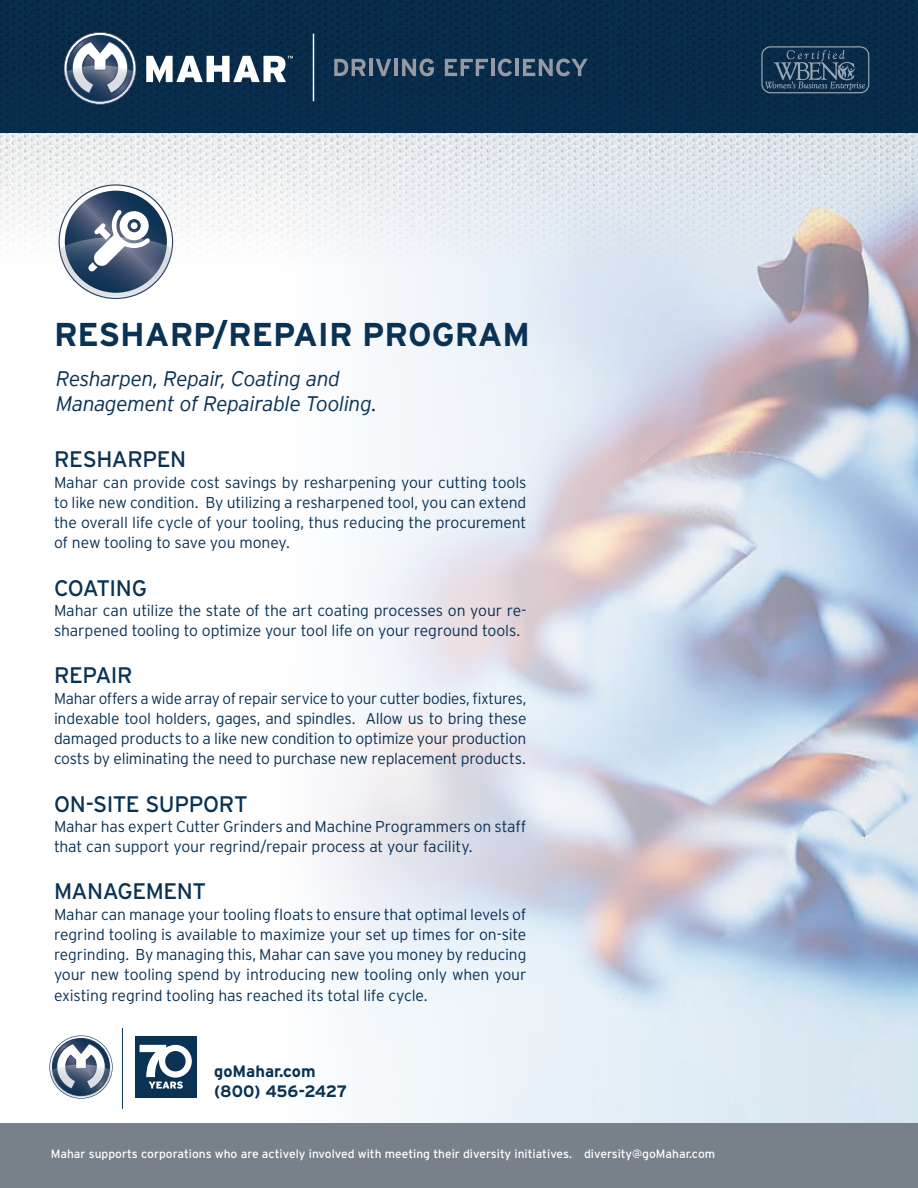
<style>
.page{position:relative;width:918px;height:1188px;background:#fff}
.page>*{position:absolute;margin:0;border:0;box-sizing:border-box;transform-origin:0 0}
.t1{font:700 33px "Interstate";color:#0a3254}
.t2{font:22.5px "Interstate";letter-spacing:-.025em;color:#0a3254}
.t3{font:italic 300 21px/25.2px "Interstate";letter-spacing:-.02em;color:#0a3254}
.t4{font:700 16.5px/19.8px "Interstate";color:#0a3254}
.t5{font:300 15.75px/20.2px "Interstate";letter-spacing:-.01em;color:#0a3254;text-align:justify}
.t6{font:12px "Interstate";color:#fff}
</style>
<div class="page">
<img style="left:0;top:133px;width:918px;height:133px">
<div style="left:135px;top:1037px;width:61px;height:61px;background:#0a3254"></div>
<hr style="left:122px;top:1028px;width:1px;height:81px;background:#0a3254">
<svg style="left:49px;top:1035px;width:64px;height:64px"></svg>
<svg style="left:50px;top:1064px;width:62px;height:33px"></svg>
<svg style="left:140px;top:1045px;width:52px;height:44px"></svg>
<div style="left:0;top:1123px;width:918px;height:65px;background:#788089"></div>
<div style="left:0;top:0;width:918px;height:133px;background:#082c4a"></div>
<hr style="left:313px;top:34px;width:1px;height:67px;background:#fff">
<svg style="left:334px;top:59px;width:32px;height:17px"></svg>
<hr style="left:369px;top:59px;width:4px;height:17px;background:#9499a4">
<svg style="left:376px;top:59px;width:15px;height:17px"></svg>
<hr style="left:394px;top:59px;width:4px;height:17px;background:#9499a4">
<svg style="left:402px;top:59px;width:32px;height:17px"></svg>
<svg style="left:445px;top:59px;width:43px;height:17px"></svg>
<hr style="left:491px;top:59px;width:3px;height:17px;background:#9499a4">
<svg style="left:498px;top:59px;width:14px;height:17px"></svg>
<hr style="left:515px;top:59px;width:4px;height:17px;background:#9499a4">
<svg style="left:523px;top:59px;width:65px;height:17px"></svg>
<svg style="left:64px;top:32px;width:72px;height:73px"></svg>
<svg style="left:64px;top:65px;width:72px;height:38px"></svg>
<svg style="left:146px;top:56px;width:147px;height:27px"></svg>
<svg style="left:59px;top:184px;width:114px;height:115px"></svg>
<div style="left:131px;top:222px;width:7px;height:7px;background:#fff;border-radius:50%"></div>
<svg style="left:761px;top:46px;width:108px;height:47px"></svg>
<h1 class="t1" style="left:54px;top:316px;width:478px">RESHARP/REPAIR PROGRAM</h1>
<h3 class="t3" style="left:56px;top:366px;width:323px">Resharpen, Repair, Coating and<br>Management of Repairable Tooling.</h3>
<h2 class="t2" style="left:54px;top:447px;width:134px">RESHARPEN</h2>
<p class="t5" style="left:54px;top:472px;width:474px">Mahar can provide cost savings by resharpening your cutting tools to like new condition. By utilizing a resharpened tool, you can extend the overall life cycle of your tooling, thus reducing the procurement of new tooling to save you money.</p>
<h2 class="t2" style="left:54px;top:575px;width:94px">COATING</h2>
<p class="t5" style="left:54px;top:600px;width:474px">Mahar can utilize the state of the art coating processes on your re&shy;sharpened tooling to optimize your tool life on your reground tools.</p>
<h2 class="t2" style="left:54px;top:663px;width:80px">REPAIR</h2>
<p class="t5" style="left:54px;top:688px;width:474px">Mahar offers a wide array of repair service to your cutter bodies, fixtures, indexable tool holders, gages, and spindles. Allow us to bring these damaged products to a like new condition to optimize your production costs by eliminating the need to purchase new replacement products.</p>
<h2 class="t2" style="left:54px;top:791px;width:195px">ON-SITE SUPPORT</h2>
<p class="t5" style="left:54px;top:816px;width:474px">Mahar has expert Cutter Grinders and Machine Programmers on staff that can support your regrind/repair process at your facility.</p>
<h2 class="t2" style="left:54px;top:879px;width:154px">MANAGEMENT</h2>
<p class="t5" style="left:54px;top:904px;width:474px">Mahar can manage your tooling floats to ensure that optimal levels of regrind tooling is available to maximize your set up times for on-site regrinding. By managing this, Mahar can save you money by reducing your new tooling spend by introducing new tooling only when your existing regrind tooling has reached its total life cycle.</p>
<p class="t4" style="left:214px;top:1061px;width:135px">goMahar.com (800) 456-2427</p>
<p class="t6" style="left:51px;top:1147px;width:666px">Mahar supports corporations who are actively involved with meeting their diversity initiatives. diversity@goMahar.com</p>
</div>
